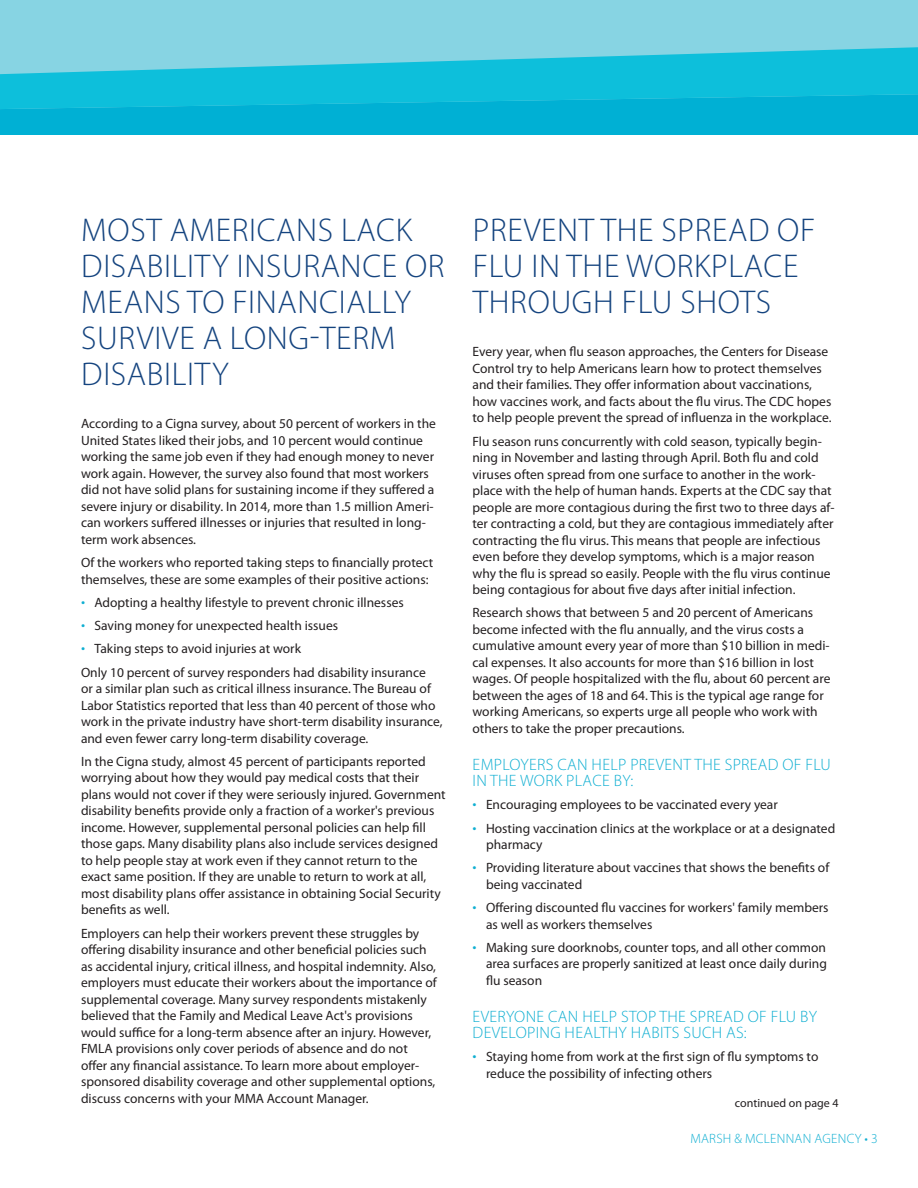
<style>
.page{position:relative;width:918px;height:1188px;background:#fff}
.page>*{position:absolute;margin:0;border:0;box-sizing:border-box;transform-origin:0 0}
.Headline{font:300 33px/36px "Myriad Pro";letter-spacing:.02em;color:#15447f}
.Callout{font:300 16.5px/16.5px "Myriad Pro";letter-spacing:.02em;color:#10afd2}
.t1{font:13.5px/16.5px "Myriad Pro";color:#231f20}
.t2{font:300 13.5px "Myriad Pro";letter-spacing:.02em;color:#10afd2}
.t3{font:12px "Myriad Pro";color:#231f20}
.s1{font-weight:300;font-size:16.5px;color:#10afd2}
.s2{font-weight:700}
</style>
<div class="page">
<div style="left:0;top:0;width:918px;height:135px;background:#87d4e3"></div>
<div style="left:0;top:109px;width:918px;height:26px;background:#00b0d4"></div>
<svg style="left:0;top:47px;width:918px;height:62px;fill:#0dbfdb"></svg>
<p class="Headline" style="left:81px;top:211px;width:365px">MOST AMERICANS LACK<br>DISABILITY INSURANCE OR<br>MEANS TO FINANCIALLY<br>SURVIVE A LONG-TERM<br>DISABILITY</p>
<p class="t1" style="left:81px;top:415px;width:357px">According to a Cigna survey, about 50 percent of workers in the United States liked their jobs, and 10 percent would continue working the same job even if they had enough money to never work again. However, the survey also found that most workers did not have solid plans for sustaining income if they suffered a severe injury or disability. In 2014, more than 1.5 million Ameri&shy;can workers suffered illnesses or injuries that resulted in long&shy;term work absences.</p>
<p class="t1" style="left:81px;top:554px;width:354px">Of the workers who reported taking steps to financially protect themselves, these are some examples of their positive actions:</p>
<p class="t1" style="left:81px;top:594px;width:324px"><span class="s1">•</span> Adopting a healthy lifestyle to prevent chronic illnesses</p>
<p class="t1" style="left:81px;top:617px;width:259px"><span class="s1">•</span> Saving money for unexpected health issues</p>
<p class="t1" style="left:81px;top:640px;width:222px"><span class="s1">•</span> Taking steps to avoid injuries at work</p>
<p class="t1" style="left:81px;top:664px;width:363px">Only 10 percent of survey responders had disability insurance<br>or a similar plan such as critical illness insurance. The Bureau of Labor Statistics reported that less than 40 percent of those who work in the private industry have short-term disability insurance, and even fewer carry long-term disability coverage.</p>
<p class="t1" style="left:81px;top:753px;width:366px">In the Cigna study, almost 45 percent of participants reported worrying about how they would pay medical costs that their plans would not cover if they were seriously injured. Government disability benefits provide only a fraction of a worker's previous income. However, supplemental personal policies can help fill those gaps. Many disability plans also include services designed to help people stay at work even if they cannot return to the exact same position. If they are unable to return to work at all, most disability plans offer assistance in obtaining Social Security benefits as well.</p>
<p class="t1" style="left:81px;top:925px;width:357px">Employers can help their workers prevent these struggles by offering disability insurance and other beneficial policies such as accidental injury, critical illness, and hospital indemnity. Also, employers must educate their workers about the importance of supplemental coverage. Many survey respondents mistakenly believed that the Family and Medical Leave Act's provisions would suffice for a long-term absence after an injury. However, FMLA provisions only cover periods of absence and do not offer any financial assistance. To learn more about employer&shy;sponsored disability coverage and other supplemental options, discuss concerns with your MMA Account Manager.</p>
<p class="Headline" style="left:473px;top:211px;width:344px">PREVENT THE SPREAD OF<br>FLU IN THE WORKPLACE<br>THROUGH FLU SHOTS</p>
<p class="t1" style="left:472px;top:343px;width:361px">Every year, when flu season approaches, the Centers for Disease Control try to help Americans learn how to protect themselves and their families. They offer information about vaccinations, how vaccines work, and facts about the flu virus. The CDC hopes to help people prevent the spread of influenza in the workplace.</p>
<p class="t1" style="left:472px;top:433px;width:364px">Flu season runs concurrently with cold season, typically begin&shy;ning in November and lasting through April. Both flu and cold viruses often spread from one surface to another in the work&shy;place with the help of human hands. Experts at the CDC say that people are more contagious during the first two to three days af&shy;ter contracting a cold, but they are contagious immediately after contracting the flu virus. This means that people are infectious even before they develop symptoms, which is a major reason why the flu is spread so easily. People with the flu virus continue being contagious for about five days after initial infection.</p>
<p class="t1" style="left:472px;top:604px;width:359px">Research shows that between 5 and 20 percent of Americans become infected with the flu annually, and the virus costs a cumulative amount every year of more than $10 billion in medi&shy;cal expenses. It also accounts for more than $16 billion in lost wages. Of people hospitalized with the flu, about 60 percent are between the ages of 18 and 64. This is the typical age range for working Americans, so experts urge all people who work with others to take the proper precautions.</p>
<p class="Callout" style="left:473px;top:756px;width:360px">EMPLOYERS CAN HELP PREVENT THE SPREAD OF FLU<br>IN THE WORK PLACE BY:</p>
<p class="t1" style="left:472px;top:796px;width:307px"><span class="s1">•</span> Encouraging employees to be vaccinated every year</p>
<p class="t1" style="left:486px;top:820px;width:351px;text-indent:-14px"><span class="s1">•</span> Hosting vaccination clinics at the workplace or at a designated pharmacy</p>
<p class="t1" style="left:486px;top:859px;width:345px;text-indent:-14px"><span class="s1">•</span> Providing literature about vaccines that shows the benefits of being vaccinated</p>
<p class="t1" style="left:486px;top:899px;width:344px;text-indent:-14px"><span class="s1">•</span> Offering discounted flu vaccines for workers' family members as well as workers themselves</p>
<p class="t1" style="left:486px;top:939px;width:342px;text-align:justify;text-indent:-14px"><span class="s1">•</span> Making sure doorknobs, counter tops, and all other common area surfaces are properly sanitized at least once daily during flu season</p>
<p class="Callout" style="left:473px;top:1008px;width:346px">EVERYONE CAN HELP STOP THE SPREAD OF FLU BY<br>DEVELOPING HEALTHY HABITS SUCH AS:</p>
<p class="t1" style="left:486px;top:1048px;width:334px;text-indent:-14px"><span class="s1">•</span> Staying home from work at the first sign of flu symptoms to reduce the possibility of infecting others</p>
<p class="t3" style="left:735px;top:1096px;width:105px">continued on page 4</p>
<p class="t2" style="left:691px;top:1130px;width:189px">MARSH &amp; MCLENNAN AGENCY <span class="s2">·</span> 3</p>
</div>
